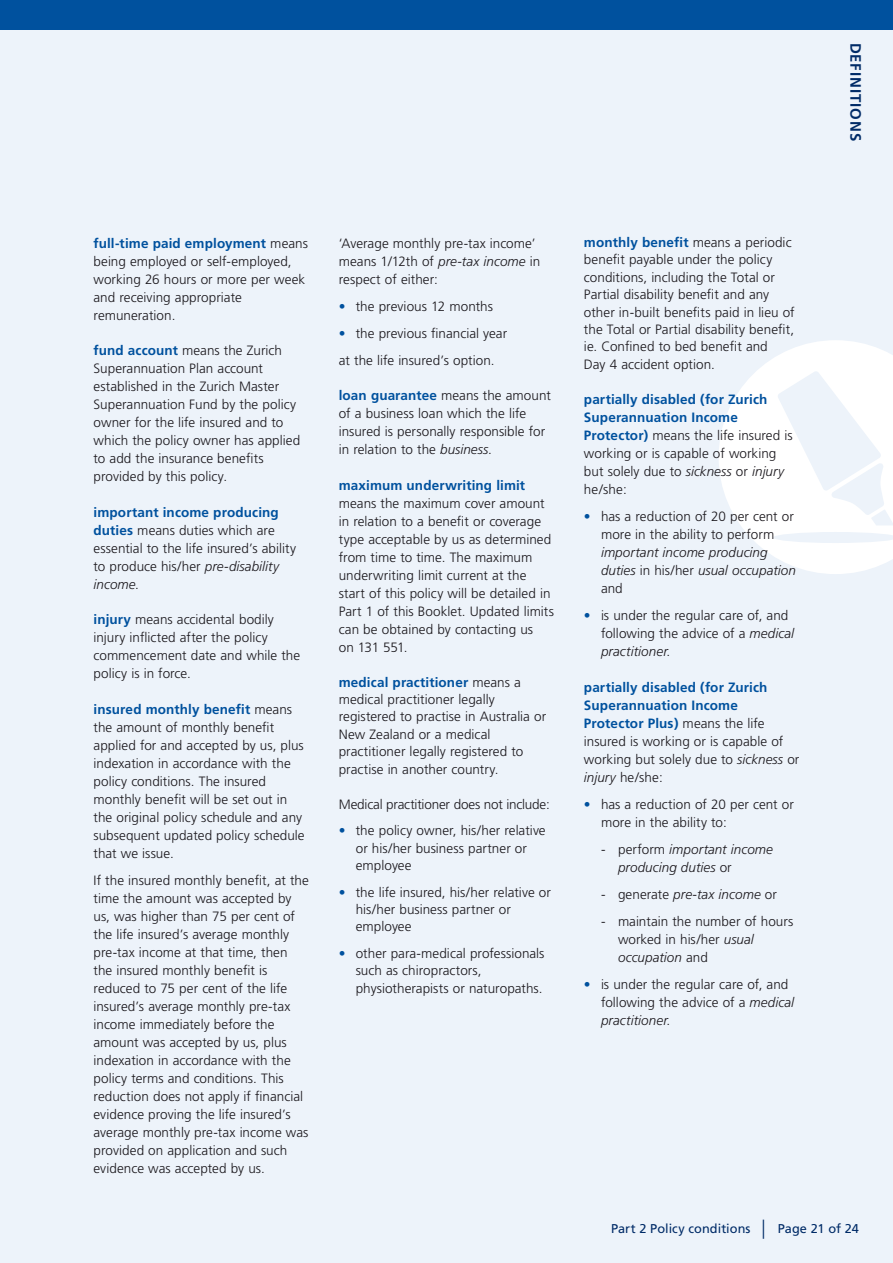
<style>
.page{position:relative;width:893px;height:1263px;background:#edf3fa}
.page>*{position:absolute;margin:0;border:0;box-sizing:border-box;transform-origin:0 0}
.Side_strip_-_RH{font:700 15px "Frutiger";letter-spacing:.06em;color:#002b67}
.BODY{font:300 13.5px/18px "Frutiger";letter-spacing:.005em;color:#1a171c}
.Bullet_-_ZB1{font:300 13.5px/18px "Frutiger";letter-spacing:.005em;color:#1a171c}
.Bullet_sub_-_existin{font:italic 300 13.5px/18px "Frutiger";color:#1a171c}
.Bullet_sub_-_existin-2{font:300 13.5px/18px "Frutiger";color:#1a171c}
.BODY-2{font:300 13.5px "Frutiger";letter-spacing:-.015em;color:#1a171c}
.t1{font:12.75px "Frutiger";letter-spacing:.005em;color:#002b67}
.s1{font-weight:700;color:#00519e}
.s2{font-style:italic}
.s3{color:#00519e}
.s4{font-style:normal}
.s5{font-size:19.2px}
</style>
<div class="page">
<svg style="left:719px;top:340px;width:174px;height:234px"></svg>
<div style="left:0;top:0;width:893px;height:30px;background:#00519e"></div>
<p class="Side_strip_-_RH" style="left:864px;top:43px;width:100px;rotate:90deg">DEFINITIONS</p>
<p class="BODY" style="left:94px;top:234px;width:216px"><span class="s1">full-time paid employment</span> means being employed or self-employed, working 26 hours or more per week and receiving appropriate remuneration.</p>
<p class="BODY" style="left:94px;top:342px;width:208px"><span class="s1">fund account</span> means the Zurich<br>Superannuation Plan account established in the Zurich Master<br>Superannuation Fund by the policy owner for the life insured and to which the policy owner has applied to add the insurance benefits provided by this policy.</p>
<p class="BODY" style="left:94px;top:503px;width:204px"><span class="s1">important income producing duties</span> means duties which are essential to the life insured’s ability to produce his/her <span class="s2">pre-disability income</span>.</p>
<p class="BODY" style="left:94px;top:611px;width:208px"><span class="s1">injury</span> means accidental bodily injury inflicted after the policy commencement date and while the policy is in force.</p>
<p class="BODY" style="left:94px;top:700px;width:213px"><span class="s1">insured monthly benefit</span> means the amount of monthly benefit applied for and accepted by us, plus indexation in accordance with the policy conditions. The insured monthly benefit will be set out in the original policy schedule and any subsequent updated policy schedule that we issue.</p>
<p class="BODY" style="left:94px;top:871px;width:217px">If the insured monthly benefit, at the time the amount was accepted by us, was higher than 75 per cent of the life insured’s average monthly pre-tax income at that time, then the insured monthly benefit is reduced to 75 per cent of the life insured’s average monthly pre-tax income immediately before the amount was accepted by us, plus indexation in accordance with the policy terms and conditions. This reduction does not apply if financial evidence proving the life insured’s average monthly pre-tax income was provided on application and such evidence was accepted by us.</p>
<p class="BODY" style="left:339px;top:234px;width:203px">‘Average monthly pre-tax income’ means 1/12th of <span class="s2">pre-tax income</span> in respect of either:</p>
<p class="Bullet_-_ZB1" style="left:339px;top:297px;width:156px"><span class="s3">•</span> the previous 12 months</p>
<p class="Bullet_-_ZB1" style="left:339px;top:324px;width:170px"><span class="s3">•</span> the previous financial year</p>
<p class="BODY" style="left:339px;top:351px;width:157px">at the life insured’s option.</p>
<p class="BODY" style="left:339px;top:387px;width:214px"><span class="s1">loan guarantee</span> means the amount of a business loan which the life insured is personally responsible for in relation to the <span class="s2">business</span>.</p>
<p class="BODY" style="left:339px;top:476px;width:217px"><span class="s1">maximum underwriting limit </span>means the maximum cover amount in relation to a benefit or coverage type acceptable by us as determined from time to time. The maximum underwriting limit current at the start of this policy will be detailed in<br>Part 1 of this Booklet. Updated limits can be obtained by contacting us<br>on 131 551.</p>
<p class="BODY" style="left:339px;top:673px;width:209px;line-height:17.4px"><span class="s1">medical practitioner</span> means a medical practitioner legally registered to practise in Australia or<br>New Zealand or a medical practitioner legally registered to practise in another country.</p>
<p class="BODY-2" style="left:339px;top:797px;width:213px">Medical practitioner does not include:</p>
<p class="Bullet_-_ZB1" style="left:356px;top:822px;width:191px;line-height:17.4px;text-indent:-17px"><span class="s3">•</span> the policy owner, his/her relative or his/her business partner or employee</p>
<p class="Bullet_-_ZB1" style="left:356px;top:883px;width:197px;line-height:17.4px;text-indent:-17px"><span class="s3">•</span> the life insured, his/her relative or his/her business partner or employee</p>
<p class="Bullet_-_ZB1" style="left:356px;top:945px;width:190px;line-height:17.4px;text-indent:-17px"><span class="s3">•</span> other para-medical professionals such as chiropractors, physiotherapists or naturopaths.</p>
<p class="BODY" style="left:584px;top:234px;width:212px;line-height:17.4px"><span class="s1">monthly benefit</span> means a periodic benefit payable under the policy conditions, including the Total or Partial disability benefit and any other in-built benefits paid in lieu of the Total or Partial disability benefit, ie. Confined to bed benefit and<br>Day 4 accident option.</p>
<p class="BODY" style="left:584px;top:391px;width:210px"><span class="s1">partially disabled (for Zurich<br>Superannuation Income<br>Protector)</span> means the life insured is working or is capable of working but solely due to <span class="s2">sickness</span> or <span class="s2">injury </span>he/she:</p>
<p class="Bullet_-_ZB1" style="left:601px;top:508px;width:196px;text-indent:-17px"><span class="s3">•</span> has a reduction of 20 per cent or more in the ability to perform <span class="s2">important income producing duties</span> in his/her <span class="s2">usual occupation </span>and</p>
<p class="Bullet_-_ZB1" style="left:601px;top:607px;width:195px;text-indent:-17px"><span class="s3">•</span> is under the regular care of, and following the advice of a <span class="s2">medical practitioner</span>.</p>
<p class="BODY" style="left:584px;top:678px;width:217px"><span class="s1">partially disabled (for Zurich<br>Superannuation Income<br>Protector Plus)</span> means the life insured is working or is capable of working but solely due to <span class="s2">sickness</span> or <span class="s2">injury</span> he/she:</p>
<p class="Bullet_-_ZB1" style="left:601px;top:795px;width:194px;text-indent:-17px"><span class="s3">•</span> has a reduction of 20 per cent or more in the ability to:</p>
<p class="Bullet_sub_-_existin" style="left:618px;top:840px;width:156px;text-indent:-17px"><span class="s4">- perform</span> important income producing duties <span class="s4">or</span></p>
<p class="Bullet_sub_-_existin" style="left:601px;top:885px;width:177px"><span class="s4">- generate</span> pre-tax income <span class="s4">or</span></p>
<p class="Bullet_sub_-_existin-2" style="left:618px;top:912px;width:177px;text-indent:-17px">- maintain the number of hours worked in his/her <span class="s2">usual occupation</span> and</p>
<p class="Bullet_-_ZB1" style="left:601px;top:975px;width:195px;text-indent:-17px"><span class="s3">•</span> is under the regular care of, and following the advice of a <span class="s2">medical practitioner</span>.</p>
<p class="t1" style="left:611px;top:1221px;width:249px">Part 2 Policy conditions <span class="s5">|</span> Page 21 of 24</p>
</div>
